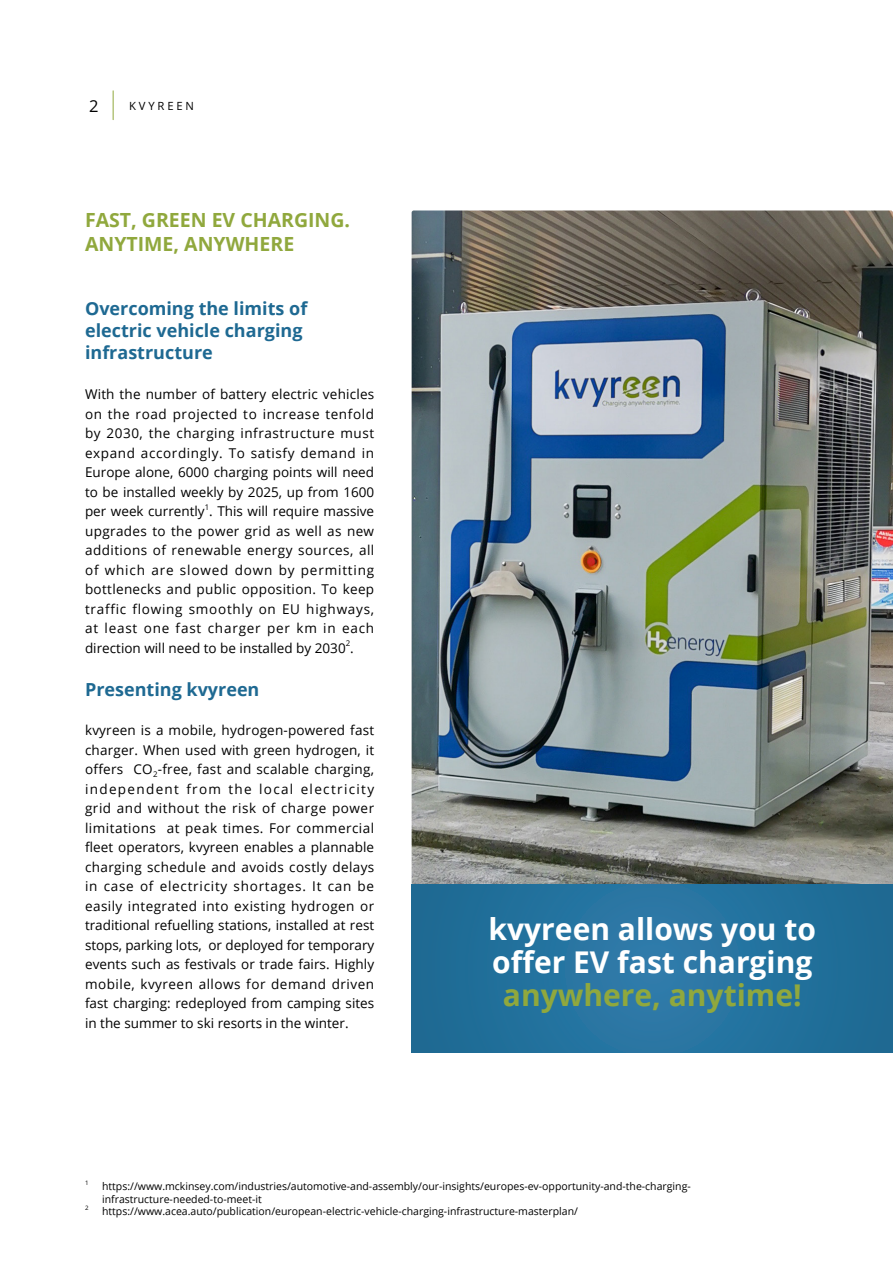
<style>
.page{position:relative;width:893px;height:1263px;background:#fff}
.page>*{position:absolute;margin:0;border:0;box-sizing:border-box;transform-origin:0 0}
.H2E___Body{font:700 30px/33px "Open Sans";color:#fff;text-align:center}
.t1{font:700 19.5px "Open Sans";color:#90a83d}
.H2E___Subhead{font:700 18px "Open Sans";color:#1e6992}
.Website_address___page_no{font:16.5px "Open Sans";color:#000001}
.H2E___Body-2{font:13.5px/19.5px "Open Sans";color:#000001;text-align:justify}
.Website_address_small{font:11.25px "Open Sans";letter-spacing:.25em;color:#000001}
.H2E___Footnote{font:10.5px/12.6px "Open Sans";color:#000001}
.H2E___Body-3{font:7.8px "Open Sans";color:#000001}
.H2E___Footnote-2{font:6.15px "Open Sans";color:#000001}
.s1{color:#90a83d}
</style>
<div class="page">
<img style="left:412px;top:210px;width:481px;height:674px">
<div style="left:412px;top:884px;width:481px;height:168px;background:#22729d"></div>
<svg style="left:113px;top:91px;width:1px;height:29px"></svg>
<p class="Website_address___page_no" style="left:89px;top:94px;width:11px">2</p>
<p class="Website_address_small" style="left:129px;top:98px;width:66px">KVYREEN</p>
<p class="t1" style="left:85px;top:206px;width:267px">FAST, GREEN EV CHARGING.</p>
<p class="t1" style="left:85px;top:230px;width:211px">ANYTIME, ANYWHERE</p>
<p class="H2E___Subhead" style="left:85px;top:296px;width:224px">Overcoming the limits of</p>
<p class="H2E___Subhead" style="left:85px;top:318px;width:219px">electric vehicle charging</p>
<p class="H2E___Subhead" style="left:85px;top:340px;width:129px">infrastructure</p>
<p class="H2E___Body-2" style="left:85px;top:384px;width:291px">With the number of battery electric vehicles on the road projected to increase tenfold by 2030, the charging infrastructure must expand accordingly. To satisfy demand in Europe alone, 6000 charging points will need to be installed weekly by 2025, up from 1600 per week currently . This will require massive</p>
<p class="H2E___Body-3" style="left:205px;top:501px;width:6px">1</p>
<p class="H2E___Body-2" style="left:85px;top:521px;width:291px">upgrades to the power grid as well as new additions of renewable energy sources, all of which are slowed down by permitting bottlenecks and public opposition. To keep traffic flowing smoothly on EU highways, at least one fast charger per km in each direction will need to be installed by 2030 .</p>
<p class="H2E___Body-3" style="left:346px;top:638px;width:6px">2</p>
<p class="H2E___Subhead" style="left:85px;top:676px;width:176px">Presenting kvyreen</p>
<p class="H2E___Body-2" style="left:85px;top:720px;width:291px">kvyreen is a mobile, hydrogen-powered fast charger. When used with green hydrogen, it offers CO<sub>2</sub>-free, fast and scalable charging, independent from the local electricity grid and without the risk of charge power limitations at peak times. For commercial fleet operators, kvyreen enables a plannable charging schedule and avoids costly delays in case of electricity shortages. It can be easily integrated into existing hydrogen or traditional refuelling stations, installed at rest stops, parking lots, or deployed for temporary events such as festivals or trade fairs. Highly mobile, kvyreen allows for demand driven fast charging: redeployed from camping sites in the summer to ski resorts in the winter.</p>
<p class="H2E___Body" style="left:489px;top:911px;width:329px">kvyreen allows you to offer EV fast charging <span class="s1">anywhere, anytime!</span></p>
<p class="H2E___Footnote-2" style="left:85px;top:1179px;width:5px">1</p>
<p class="H2E___Footnote" style="left:102px;top:1180px;width:590px">https://www.mckinsey.com/industries/automotive-and-assembly/our-insights/europes-ev-opportunity-and-the-charging&shy;infrastructure-needed-to-meet-it</p>
<p class="H2E___Footnote-2" style="left:85px;top:1204px;width:5px">2</p>
<p class="H2E___Footnote" style="left:102px;top:1205px;width:477px">https://www.acea.auto/publication/european-electric-vehicle-charging-infrastructure-masterplan/</p>
</div>
